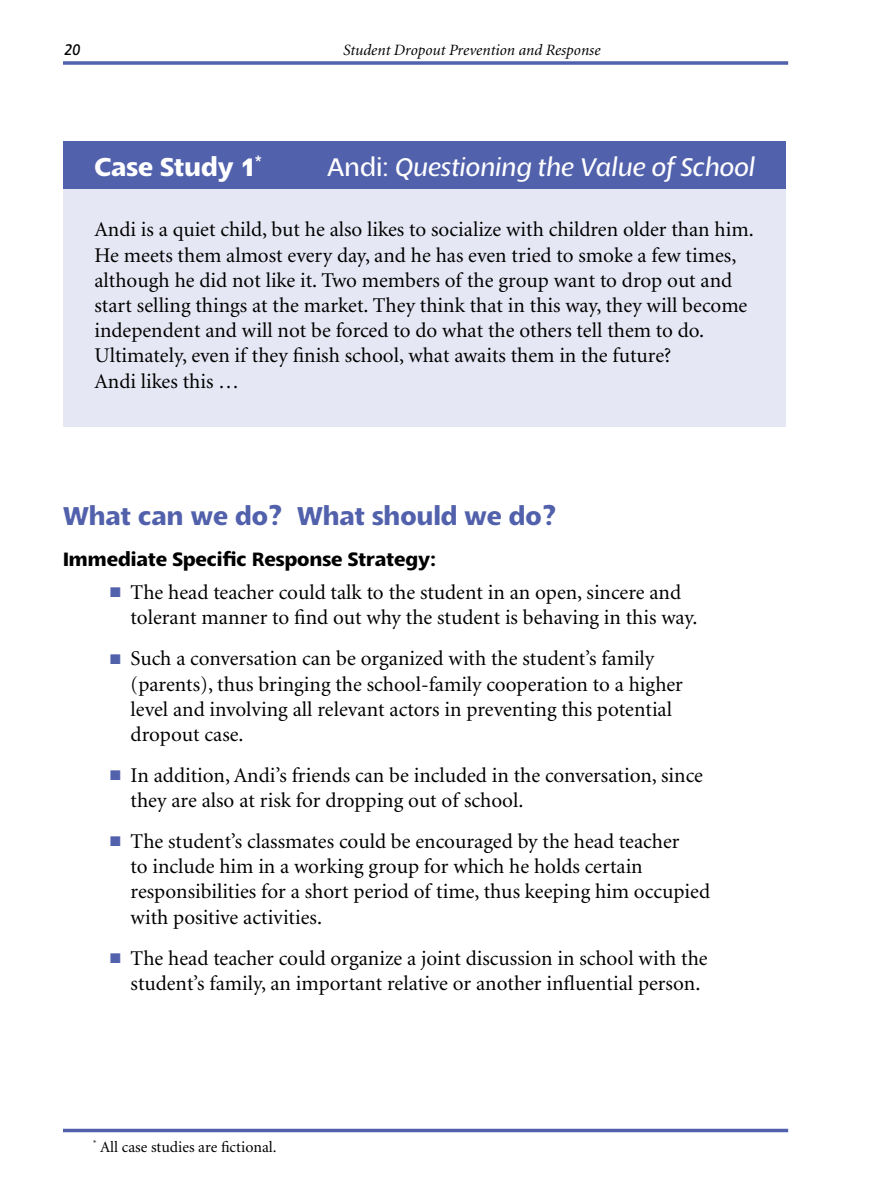
<style>
.page{position:relative;width:882px;height:1197px;background:#fff}
.page>*{position:absolute;margin:0;border:0;box-sizing:border-box;transform-origin:0 0}
.t1{font:italic 28px "Slippy";color:#fff}
.t2{font:700 28px "Slippy";color:#5261ac}
.t3{font:700 28px "Slippy";color:#fff}
.t4{font:21px/25.2px "Minion";color:#000}
.t5{font:700 21px "Slippy";color:#000}
.t6{font:italic 17.5px "Slippy";color:#000}
.t7{font:italic 15.75px "Minion";color:#000}
.t8{font:15.75px "Minion";color:#000}
.s1{font-style:normal}
.s2{color:#5261ac}
</style>
<div class="page">
<svg style="left:63px;top:61px;width:725px;height:4px;background:#6774b6"></svg>
<hr style="left:63px;top:1129px;width:725px;height:3px;background:#5261ac">
<div style="left:63px;top:142px;width:723px;height:47px;background:#5261ac"></div>
<div style="left:63px;top:189px;width:723px;height:238px;background:#e6e7f4"></div>
<p class="t6" style="left:64px;top:40px;width:17px">20</p>
<p class="t7" style="left:343px;top:42px;width:259px">Student Dropout Prevention and Response</p>
<h2 class="t3" style="left:94px;top:153px;width:168px">Case Study 1<sup>*</sup></h2>
<p class="t1" style="left:327px;top:153px;width:429px"><span class="s1">Andi:</span> Questioning the Value of School</p>
<p class="t4" style="left:94px;top:218px;width:661px">Andi is a quiet child, but he also likes to socialize with children older than him.<br>He meets them almost every day, and he has even tried to smoke a few times, although he did not like it. Two members of the group want to drop out and start selling things at the market. They think that in this way, they will become independent and will not be forced to do what the others tell them to do.<br>Ultimately, even if they finish school, what awaits them in the future?<br>Andi likes this …</p>
<h2 class="t2" style="left:63px;top:502px;width:495px">What can we do? What should we do?</h2>
<h3 class="t5" style="left:63px;top:548px;width:374px">Immediate Specific Response Strategy:</h3>
<p class="t4" style="left:131px;top:581px;width:568px;text-indent:-20px"><span class="s2">■</span> The head teacher could talk to the student in an open, sincere and tolerant manner to find out why the student is behaving in this way.</p>
<p class="t4" style="left:131px;top:647px;width:554px;text-indent:-20px"><span class="s2">■</span> Such a conversation can be organized with the student’s family (parents), thus bringing the school-family cooperation to a higher level and involving all relevant actors in preventing this potential dropout case.</p>
<p class="t4" style="left:131px;top:763px;width:574px;text-indent:-20px"><span class="s2">■</span> In addition, Andi’s friends can be included in the conversation, since they are also at risk for dropping out of school.</p>
<p class="t4" style="left:131px;top:830px;width:581px;text-indent:-20px"><span class="s2">■</span> The student’s classmates could be encouraged by the head teacher<br>to include him in a working group for which he holds certain responsibilities for a short period of time, thus keeping him occupied with positive activities.</p>
<p class="t4" style="left:131px;top:946px;width:579px;text-indent:-20px"><span class="s2">■</span> The head teacher could organize a joint discussion in school with the student’s family, an important relative or another influential person.</p>
<p class="t8" style="left:93px;top:1139px;width:185px"><sup>*</sup> All case studies are fictional.</p>
</div>
